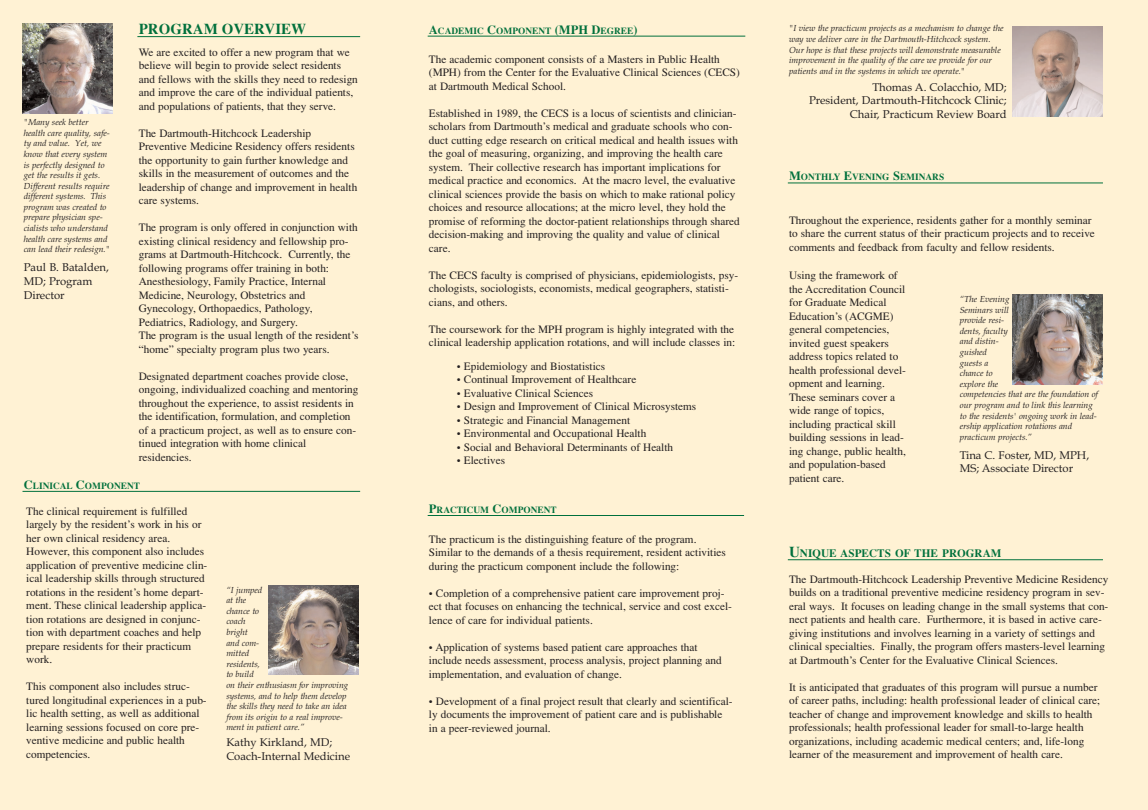
<style>
.page{position:relative;width:1148px;height:810px;background:#fff2d4}
.page>*{position:absolute;margin:0;border:0;box-sizing:border-box;transform-origin:0 0}
.t1{font:700 15px "Times";color:#00703c}
.t2{font:11.25px/13.5px "Times";color:#231f20}
.t3{font:11.25px/13.6px "Book Antiqua";color:#231f20}
.t4{font:700 11.25px "Times";color:#00703c}
.t5{font:700 9.38px "Times";color:#00703c}
.t6{font:italic 8.75px/10.6px "Book Antiqua";color:#231f20}
.s1{font-size:12.5px}
.s2{font-size:15px}
</style>
<div class="page">
<img style="left:23px;top:23px;width:89px;height:90px">
<hr style="left:22px;top:491px;width:338px;height:1px;background:#00703c">
<hr style="left:428px;top:515px;width:316px;height:1px;background:#00703c">
<hr style="left:788px;top:560px;width:315px;height:1px;background:#00703c">
<hr style="left:788px;top:183px;width:314px;height:1px;background:#00703c">
<img style="left:1012px;top:26px;width:90px;height:90px">
<img style="left:269px;top:585px;width:90px;height:90px">
<hr style="left:428px;top:36px;width:317px;height:1px;background:#00703c">
<hr style="left:137px;top:36px;width:223px;height:1px;background:#00703c">
<img style="left:1013px;top:294px;width:89px;height:90px">
<p class="t6" style="left:24px;top:118px;width:88px">"Many seek better health care quality, safe&shy;ty and value. Yet, we know that every system is perfectly designed to get the results it gets.<br>Different results require different systems. This program was created to prepare physician spe&shy;cialists who understand health care systems and can lead their redesign."</p>
<p class="t3" style="left:24px;top:262px;width:87px">Paul B. Batalden,<br>MD; Program<br>Director</p>
<h1 class="t1" style="left:139px;top:24px;width:169px">PROGRAM OVERVIEW</h1>
<p class="t2" style="left:139px;top:46px;width:221px">We are excited to offer a new program that we believe will begin to provide select residents and fellows with the skills they need to redesign and improve the care of the individual patients, and populations of patients, that they serve.</p>
<p class="t2" style="left:139px;top:127px;width:220px">The Dartmouth-Hitchcock Leadership Preventive Medicine Residency offers residents the opportunity to gain further knowledge and skills in the measurement of outcomes and the leadership of change and improvement in health care systems.</p>
<p class="t2" style="left:139px;top:222px;width:221px">The program is only offered in conjunction with existing clinical residency and fellowship pro&shy;grams at Dartmouth-Hitchcock. Currently, the following programs offer training in both:<br>Anesthesiology, Family Practice, Internal Medicine, Neurology, Obstetrics and Gynecology, Orthopaedics, Pathology, Pediatrics, Radiology, and Surgery.<br>The program is the usual length of the resident’s “home” specialty program plus two years.</p>
<p class="t2" style="left:139px;top:370px;width:221px">Designated department coaches provide close, ongoing, individualized coaching and mentoring throughout the experience, to assist residents in the identification, formulation, and completion of a practicum project, as well as to ensure con&shy;tinued integration with home clinical residencies.</p>
<p class="t5" style="left:24px;top:482px;width:118px"><span class="s1">C</span>LINICAL <span class="s1">C</span>OMPONENT</p>
<p class="t2" style="left:26px;top:505px;width:183px">The clinical requirement is fulfilled largely by the resident’s work in his or her own clinical residency area.<br>However, this component also includes application of preventive medicine clin&shy;ical leadership skills through structured rotations in the resident’s home depart&shy;ment. These clinical leadership applica&shy;tion rotations are designed in conjunc&shy;tion with department coaches and help prepare residents for their practicum work.</p>
<p class="t2" style="left:26px;top:681px;width:182px">This component also includes struc&shy;tured longitudinal experiences in a pub&shy;lic health setting, as well as additional learning sessions focused on core pre&shy;ventive medicine and public health competencies.</p>
<p class="t6" style="left:226px;top:585px;width:123px">“I jumped<br>at the<br>chance to<br>coach<br>bright<br>and com-<br>mitted<br>residents,<br>to build<br>on their enthusiasm for improving systems, and to help them develop the skills they need to take an idea from its origin to a real improve&shy;ment in patient care.”</p>
<p class="t3" style="left:226px;top:737px;width:125px">Kathy Kirkland, MD;<br>Coach-Internal Medicine</p>
<p class="t5" style="left:429px;top:27px;width:210px"><span class="s1">A</span>CADEMIC <span class="s1">C</span>OMPONENT <span class="s1">(MPH D</span>EGREE<span class="s1">)</span></p>
<p class="t2" style="left:429px;top:53px;width:312px">The academic component consists of a Masters in Public Health (MPH) from the Center for the Evaluative Clinical Sciences (CECS) at Dartmouth Medical School.</p>
<p class="t2" style="left:429px;top:107px;width:312px">Established in 1989, the CECS is a locus of scientists and clinician&shy;scholars from Dartmouth’s medical and graduate schools who con&shy;duct cutting edge research on critical medical and health issues with the goal of measuring, organizing, and improving the health care system. Their collective research has important implications for medical practice and economics. At the macro level, the evaluative clinical sciences provide the basis on which to make rational policy choices and resource allocations; at the micro level, they hold the promise of reforming the doctor-patient relationships through shared decision-making and improving the quality and value of clinical care.</p>
<p class="t2" style="left:429px;top:269px;width:311px">The CECS faculty is comprised of physicians, epidemiologists, psy&shy;chologists, sociologists, economists, medical geographers, statisti&shy;cians, and others.</p>
<p class="t2" style="left:429px;top:323px;width:308px">The coursework for the MPH program is highly integrated with the clinical leadership application rotations, and will include classes in:</p>
<p class="t2" style="left:457px;top:360px;width:150px">• Epidemiology and Biostatistics</p>
<p class="t2" style="left:457px;top:374px;width:181px">• Continual Improvement of Healthcare</p>
<p class="t2" style="left:457px;top:387px;width:138px">• Evaluative Clinical Sciences</p>
<p class="t2" style="left:457px;top:401px;width:241px">• Design and Improvement of Clinical Microsystems</p>
<p class="t2" style="left:457px;top:414px;width:175px">• Strategic and Financial Management</p>
<p class="t2" style="left:457px;top:428px;width:191px">• Environmental and Occupational Health</p>
<p class="t2" style="left:457px;top:441px;width:218px">• Social and Behavioral Determinants of Health</p>
<p class="t2" style="left:457px;top:455px;width:50px">• Electives</p>
<p class="t5" style="left:429px;top:506px;width:129px"><span class="s1">P</span>RACTICUM <span class="s1">C</span>OMPONENT</p>
<p class="t2" style="left:429px;top:534px;width:298px">The practicum is the distinguishing feature of the program.<br>Similar to the demands of a thesis requirement, resident activities during the practicum component include the following:</p>
<p class="t2" style="left:429px;top:588px;width:304px">• Completion of a comprehensive patient care improvement proj&shy;ect that focuses on enhancing the technical, service and cost excel&shy;lence of care for individual patients.</p>
<p class="t2" style="left:429px;top:642px;width:294px">• Application of systems based patient care approaches that include needs assessment, process analysis, project planning and implementation, and evaluation of change.</p>
<p class="t2" style="left:429px;top:696px;width:305px">• Development of a final project result that clearly and scientifical&shy;ly documents the improvement of patient care and is publishable in a peer-reviewed journal.</p>
<p class="t6" style="left:789px;top:24px;width:216px">"I view the practicum projects as a mechanism to change the way we deliver care in the Dartmouth-Hitchcock system.<br>Our hope is that these projects will demonstrate measurable improvement in the quality of the care we provide for our patients and in the systems in which we operate."</p>
<p class="t3" style="left:809px;top:81px;width:199px;text-align:right">Thomas A. Colacchio, MD;<br>President, Dartmouth-Hitchcock Clinic;<br>Chair, Practicum Review Board</p>
<p class="t5" style="left:789px;top:174px;width:157px"><span class="s1">M</span>ONTHLY <span class="s1">E</span>VENING <span class="s1">S</span>EMINARS</p>
<p class="t2" style="left:789px;top:214px;width:307px">Throughout the experience, residents gather for a monthly seminar to share the current status of their practicum projects and to receive comments and feedback from faculty and fellow residents.</p>
<p class="t2" style="left:789px;top:270px;width:118px">Using the framework of the Accreditation Council for Graduate Medical<br>Education’s (ACGME) general competencies, invited guest speakers address topics related to health professional devel&shy;opment and learning.<br>These seminars cover a wide range of topics, including practical skill building sessions in lead&shy;ing change, public health, and population-based patient care.</p>
<p class="t6" style="left:959px;top:295px;width:140px">“The Evening<br>Seminars will<br>provide resi-<br>dents, faculty<br>and distin-<br>guished<br>guests a<br>chance to<br>explore the<br>competencies that are the foundation of our program and to link this learning to the residents' ongoing work in lead&shy;ership application rotations and practicum projects.”</p>
<p class="t3" style="left:959px;top:449px;width:131px">Tina C. Foster, MD, MPH,<br>MS; Associate Director</p>
<p class="t4" style="left:789px;top:549px;width:214px"><span class="s2">U</span>NIQUE ASPECTS OF THE PROGRAM</p>
<p class="t2" style="left:789px;top:573px;width:321px">The Dartmouth-Hitchcock Leadership Preventive Medicine Residency builds on a traditional preventive medicine residency program in sev&shy;eral ways. It focuses on leading change in the small systems that con&shy;nect patients and health care. Furthermore, it is based in active care&shy;giving institutions and involves learning in a variety of settings and clinical specialties. Finally, the program offers masters-level learning at Dartmouth’s Center for the Evaluative Clinical Sciences.</p>
<p class="t2" style="left:789px;top:681px;width:313px">It is anticipated that graduates of this program will pursue a number of career paths, including: health professional leader of clinical care; teacher of change and improvement knowledge and skills to health professionals; health professional leader for small-to-large health organizations, including academic medical centers; and, life-long learner of the measurement and improvement of health care.</p>
</div>
